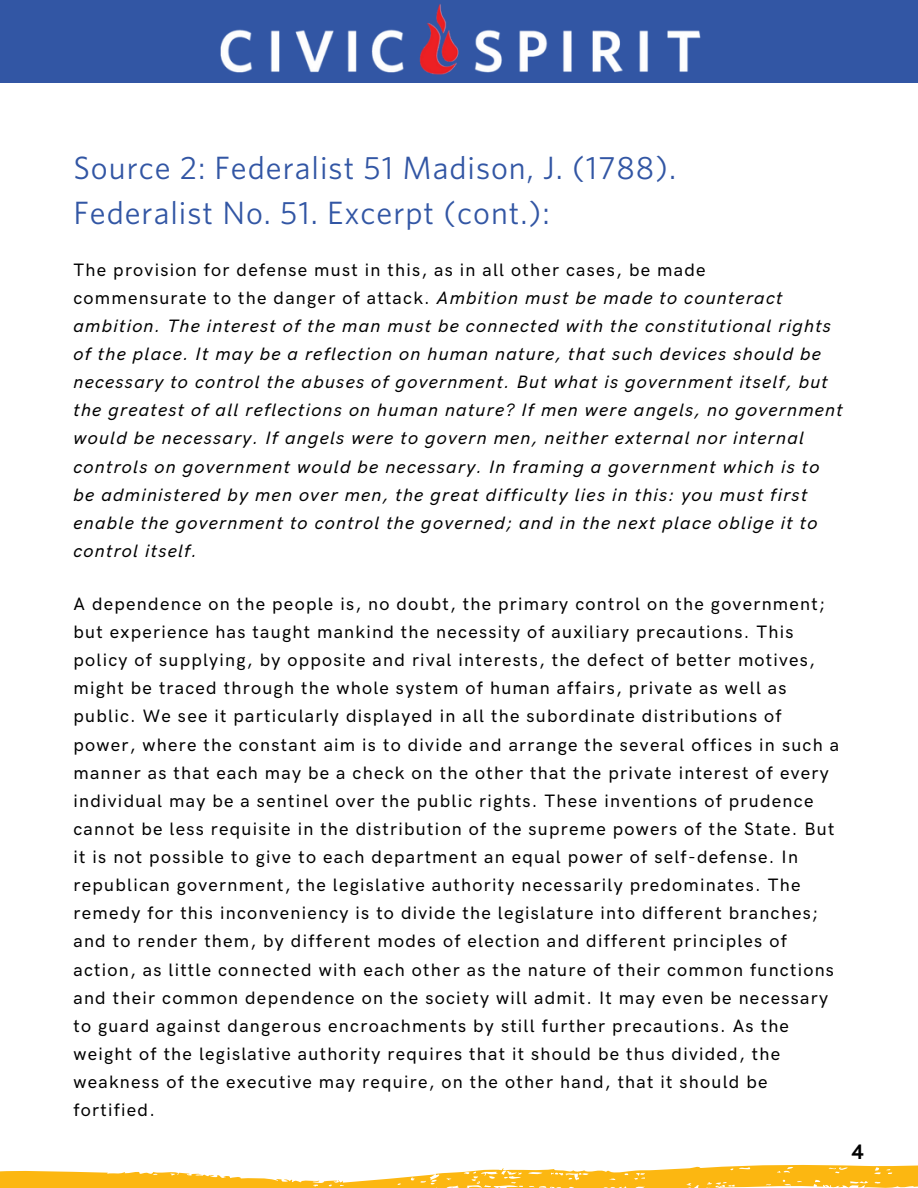
<style>
.page{position:relative;width:918px;height:1188px;background:#fff}
.page>*{position:absolute;margin:0;border:0;box-sizing:border-box;transform-origin:0 0}
.t1{font:32.25px/45px "Whitney";letter-spacing:.03em;color:#3256a4}
.t2{font:700 21px "HK Grotesk";color:#000}
.t3{font:500 18px/28.2px "HK Grotesk Pro";letter-spacing:.07em;color:#000}
.t4{font:italic 500 18px/28.2px "HK Grotesk Pro";letter-spacing:.07em;color:#000}
.s1{font-style:normal}
</style>
<div class="page">
<svg style="left:0;top:1164px;width:918px;height:24px"></svg>
<div style="left:0;top:0;width:918px;height:83px;background:#3256a4"></div>
<img style="left:220px;top:4px;width:481px;height:71px">
<p class="t1" style="left:74px;top:145px;width:604px">Source 2: Federalist 51 Madison, J. (1788).<br>Federalist No. 51. Excerpt (cont.):</p>
<p class="t4" style="left:74px;top:256px;width:771px"><span class="s1">The provision for defense must in this, as in all other cases, be made commensurate to the danger of attack.</span> Ambition must be made to counteract ambition. The interest of the man must be connected with the constitutional rights of the place. It may be a reflection on human nature, that such devices should be necessary to control the abuses of government. But what is government itself, but the greatest of all reflections on human nature? If men were angels, no government would be necessary. If angels were to govern men, neither external nor internal controls on government would be necessary. In framing a government which is to be administered by men over men, the great difficulty lies in this: you must first enable the government to control the governed; and in the next place oblige it to control itself.</p>
<p class="t3" style="left:74px;top:590px;width:767px">A dependence on the people is, no doubt, the primary control on the government; but experience has taught mankind the necessity of auxiliary precautions. This policy of supplying, by opposite and rival interests, the defect of better motives, might be traced through the whole system of human affairs, private as well as public. We see it particularly displayed in all the subordinate distributions of power, where the constant aim is to divide and arrange the several offices in such a manner as that each may be a check on the other that the private interest of every individual may be a sentinel over the public rights. These inventions of prudence cannot be less requisite in the distribution of the supreme powers of the State. But it is not possible to give to each department an equal power of self-defense. In republican government, the legislative authority necessarily predominates. The remedy for this inconveniency is to divide the legislature into different branches; and to render them, by different modes of election and different principles of action, as little connected with each other as the nature of their common functions and their common dependence on the society will admit. It may even be necessary to guard against dangerous encroachments by still further precautions. As the weight of the legislative authority requires that it should be thus divided, the weakness of the executive may require, on the other hand, that it should be fortified.</p>
<p class="t2" style="left:852px;top:1140px;width:14px">4</p>
</div>
